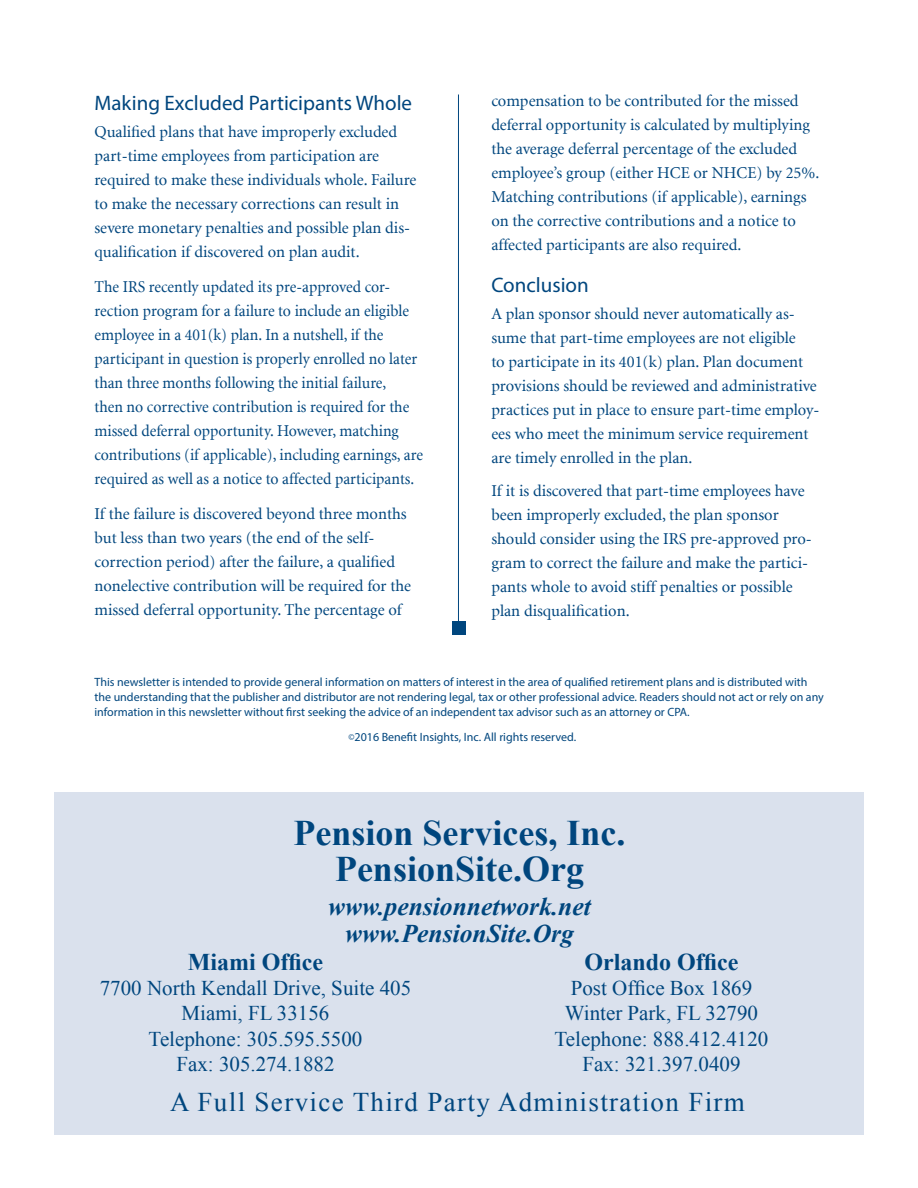
<style>
.page{position:relative;width:918px;height:1188px;background:#fff}
.page>*{position:absolute;margin:0;border:0;box-sizing:border-box;transform-origin:0 0}
.t1{font:700 36px "Times New Roman";color:#00467e}
.t2{font:27px "Times New Roman";letter-spacing:.05em;color:#00467e}
.t3{font:italic 700 25.5px "Times New Roman";color:#00467e}
.t4{font:700 24px "Times New Roman";color:#00467e}
.t5{font:21px "Times New Roman";color:#00467e}
.subhead{font:21px "Myriad Pro";color:#00467e}
.body{font:16.35px/24px "Minion";color:#00467e}
.body-2{font:16.35px/24px "Minion";color:#00467e;scale:.96 1}
.t6{font:12px/15px "Myriad Pro";color:#00467e}
.s1{font-size:9px}
</style>
<div class="page">
<hr style="left:458px;top:94px;width:1px;height:538px;background:#00467e">
<div style="left:452px;top:622px;width:13px;height:13px;background:#00467e"></div>
<div style="left:54px;top:793px;width:810px;height:342px;background:#dae1ed"></div>
<p class="subhead" style="left:94px;top:90px;width:319px">Making Excluded Participants Whole</p>
<p class="body" style="left:94px;top:121px;width:324px">Qualified plans that have improperly excluded part-time employees from participation are required to make these individuals whole. Failure to make the necessary corrections can result in severe monetary penalties and possible plan dis&shy;qualification if discovered on plan audit.</p>
<p class="body-2" style="left:94px;top:276px;width:344px">The IRS recently updated its pre-approved cor&shy;rection program for a failure to include an eligible employee in a 401(k) plan. In a nutshell, if the participant in question is properly enrolled no later than three months following the initial failure,<br>then no corrective contribution is required for the missed deferral opportunity. However, matching contributions (if applicable), including earnings, are required as well as a notice to affected participants.</p>
<p class="body" style="left:94px;top:502px;width:318px">If the failure is discovered beyond three months but less than two years (the end of the self&shy;correction period) after the failure, a qualified nonelective contribution will be required for the missed deferral opportunity. The percentage of</p>
<p class="body" style="left:491px;top:90px;width:329px">compensation to be contributed for the missed deferral opportunity is calculated by multiplying the average deferral percentage of the excluded employee’s group (either HCE or NHCE) by 25%.<br>Matching contributions (if applicable), earnings on the corrective contributions and a notice to affected participants are also required.</p>
<p class="subhead" style="left:491px;top:272px;width:99px">Conclusion</p>
<p class="body" style="left:491px;top:302px;width:330px">A plan sponsor should never automatically as&shy;sume that part-time employees are not eligible<br>to participate in its 401(k) plan. Plan document provisions should be reviewed and administrative practices put in place to ensure part-time employ&shy;ees who meet the minimum service requirement are timely enrolled in the plan.</p>
<p class="body" style="left:491px;top:479px;width:322px">If it is discovered that part-time employees have been improperly excluded, the plan sponsor should consider using the IRS pre-approved pro&shy;gram to correct the failure and make the partici&shy;pants whole to avoid stiff penalties or possible plan disqualification.</p>
<p class="t6" style="left:94px;top:674px;width:731px">This newsletter is intended to provide general information on matters of interest in the area of qualified retirement plans and is distributed with the understanding that the publisher and distributor are not rendering legal, tax or other professional advice. Readers should not act or rely on any information in this newsletter without first seeking the advice of an independent tax advisor such as an attorney or CPA.</p>
<p class="t6" style="left:348px;top:729px;width:229px"><span class="s1">©</span>2016 Benefit Insights, Inc. All rights reserved.</p>
<p class="t1" style="left:294px;top:808px;width:333px">Pension Services, Inc.</p>
<p class="t1" style="left:335px;top:844px;width:251px">PensionSite.Org</p>
<p class="t3" style="left:328px;top:889px;width:264px">www.pensionnetwork.net</p>
<p class="t3" style="left:345px;top:916px;width:230px">www.PensionSite.Org</p>
<p class="t4" style="left:188px;top:945px;width:137px">Miami Office</p>
<p class="t5" style="left:100px;top:974px;width:313px">7700 North Kendall Drive, Suite 405</p>
<p class="t5" style="left:182px;top:999px;width:149px">Miami, FL 33156</p>
<p class="t5" style="left:149px;top:1024px;width:215px">Telephone: 305.595.5500</p>
<p class="t5" style="left:176px;top:1050px;width:160px">Fax: 305.274.1882</p>
<p class="t4" style="left:584px;top:945px;width:156px">Orlando Office</p>
<p class="t5" style="left:571px;top:974px;width:183px">Post Office Box 1869</p>
<p class="t5" style="left:565px;top:999px;width:195px">Winter Park, FL 32790</p>
<p class="t5" style="left:555px;top:1024px;width:215px">Telephone: 888.412.4120</p>
<p class="t5" style="left:582px;top:1050px;width:160px">Fax: 321.397.0409</p>
<p class="t2" style="left:170px;top:1084px;width:576px">A Full Service Third Party Administration Firm</p>
</div>
